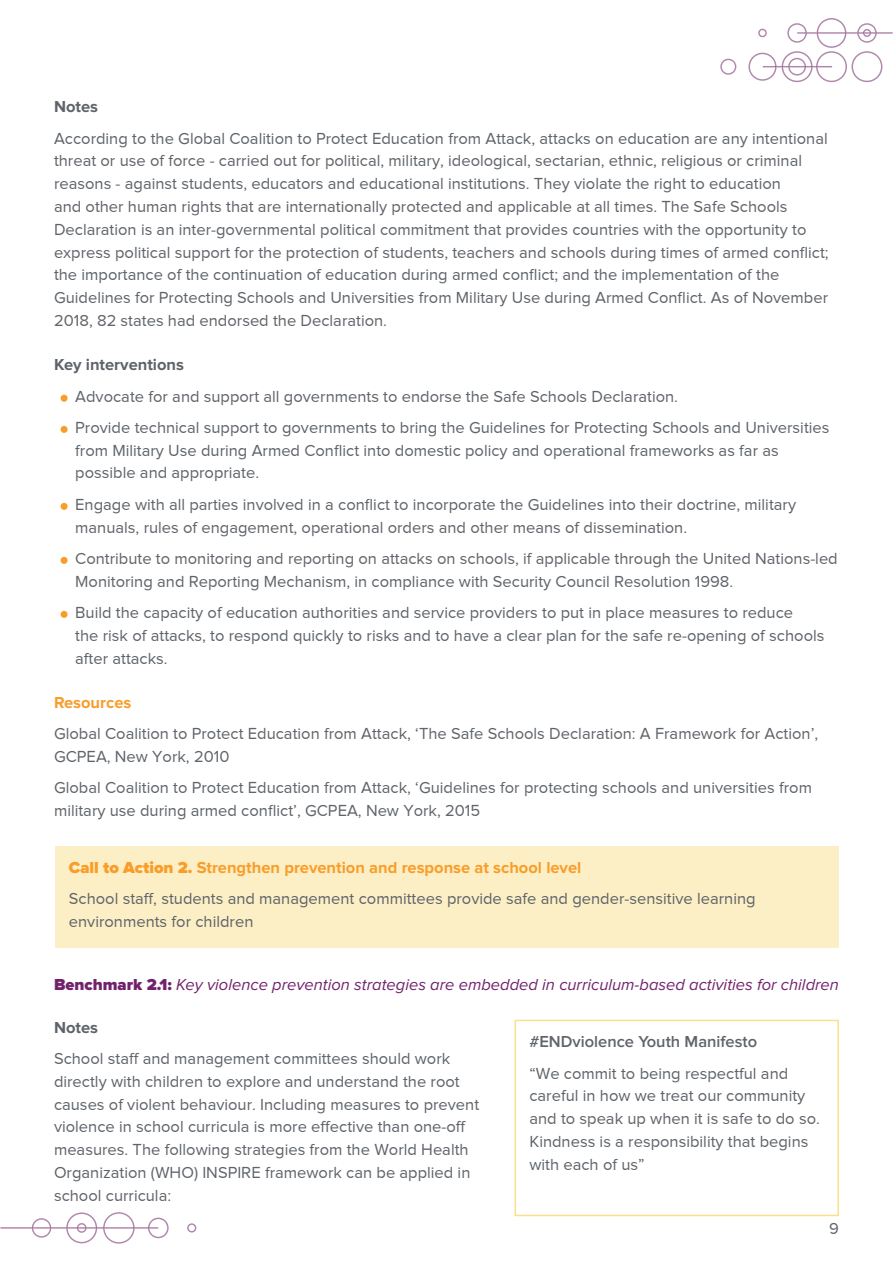
<style>
.page{position:relative;width:893px;height:1263px;background:#fff}
.page>*{position:absolute;margin:0;border:0;box-sizing:border-box;transform-origin:0 0}
.t1{font:16.5px/22.8px "Proxima Nova";color:#5f646a}
.t2{font:italic 16.5px "Proxima Nova";color:#72226d}
.t3{font:700 16.5px "Proxima Nova";color:#5f646a}
.t4{font:600 16.5px "Proxima Nova";color:#5f646a}
.t5{font:700 16.5px "Proxima Nova";color:#f99d2a}
.s1{font-weight:900;color:#f99d2a}
.s2{font-weight:700;color:#f99d2a}
.s3{font-weight:900;font-style:normal}
</style>
<div class="page">
<div style="left:55px;top:846px;width:783px;height:101px;background:#fdefc5"></div>
<svg style="left:187px;top:1223px;width:9px;height:9px"></svg>
<svg style="left:0;top:1212px;width:169px;height:32px"></svg>
<svg style="left:720px;top:59px;width:16px;height:16px"></svg>
<svg style="left:748px;top:18px;width:145px;height:64px"></svg>
<div style="left:61px;top:395px;width:7px;height:7px;background:#f99d2a;border-radius:50%"></div>
<div style="left:61px;top:426px;width:7px;height:7px;background:#f99d2a;border-radius:50%"></div>
<div style="left:61px;top:503px;width:7px;height:7px;background:#f99d2a;border-radius:50%"></div>
<div style="left:61px;top:557px;width:7px;height:7px;background:#f99d2a;border-radius:50%"></div>
<div style="left:61px;top:611px;width:7px;height:7px;background:#f99d2a;border-radius:50%"></div>
<div style="left:514px;top:1020px;width:325px;height:196px;border:2px solid #fbe08b"></div>
<p class="t3" style="left:54px;top:99px;width:46px">Notes</p>
<p class="t1" style="left:54px;top:126px;width:776px">According to the Global Coalition to Protect Education from Attack, attacks on education are any intentional threat or use of force - carried out for political, military, ideological, sectarian, ethnic, religious or criminal reasons - against students, educators and educational institutions. They violate the right to education<br>and other human rights that are internationally protected and applicable at all times. The Safe Schools Declaration is an inter-governmental political commitment that provides countries with the opportunity to express political support for the protection of students, teachers and schools during times of armed conflict; the importance of the continuation of education during armed conflict; and the implementation of the Guidelines for Protecting Schools and Universities from Military Use during Armed Conflict. As of November 2018, 82 states had endorsed the Declaration.</p>
<p class="t3" style="left:54px;top:357px;width:132px">Key interventions</p>
<p class="t1" style="left:75px;top:380px;width:756px;line-height:31.3px">Advocate for and support all governments to endorse the Safe Schools Declaration.<br>Provide technical support to governments to bring the Guidelines for Protecting Schools and Universities</p>
<p class="t1" style="left:75px;top:439px;width:705px">from Military Use during Armed Conflict into domestic policy and operational frameworks as far as possible and appropriate.</p>
<p class="t1" style="left:75px;top:493px;width:722px">Engage with all parties involved in a conflict to incorporate the Guidelines into their doctrine, military manuals, rules of engagement, operational orders and other means of dissemination.</p>
<p class="t1" style="left:75px;top:547px;width:764px">Contribute to monitoring and reporting on attacks on schools, if applicable through the United Nations-led<br>Monitoring and Reporting Mechanism, in compliance with Security Council Resolution 1998.</p>
<p class="t1" style="left:75px;top:601px;width:751px">Build the capacity of education authorities and service providers to put in place measures to reduce<br>the risk of attacks, to respond quickly to risks and to have a clear plan for the safe re-opening of schools after attacks.</p>
<p class="t5" style="left:54px;top:695px;width:79px">Resources</p>
<p class="t1" style="left:54px;top:722px;width:766px">Global Coalition to Protect Education from Attack, ‘The Safe Schools Declaration: A Framework for Action’,<br>GCPEA, New York, 2010</p>
<p class="t1" style="left:54px;top:776px;width:759px">Global Coalition to Protect Education from Attack, ‘Guidelines for protecting schools and universities from military use during armed conflict’, GCPEA, New York, 2015</p>
<p class="t1" style="left:69px;top:852px;width:688px;line-height:31.3px"><span class="s1">Call to Action 2.</span> <span class="s2">Strengthen prevention and response at school level<br></span>School staff, students and management committees provide safe and gender-sensitive learning</p>
<p class="t1" style="left:69px;top:910px;width:186px">environments for children</p>
<p class="t2" style="left:54px;top:977px;width:786px"><span class="s3">Benchmark 2.1:</span> Key violence prevention strategies are embedded in curriculum-based activities for children</p>
<p class="t3" style="left:54px;top:1020px;width:46px">Notes</p>
<p class="t1" style="left:54px;top:1047px;width:427px">School staff and management committees should work directly with children to explore and understand the root causes of violent behaviour. Including measures to prevent violence in school curricula is more effective than one-off measures. The following strategies from the World Health Organization (WHO) INSPIRE framework can be applied in school curricula:</p>
<p class="t4" style="left:529px;top:1032px;width:229px">#ENDviolence Youth Manifesto</p>
<p class="t1" style="left:529px;top:1061px;width:292px">“We commit to being respectful and careful in how we treat our community and to speak up when it is safe to do so.<br>Kindness is a responsibility that begins with each of us”</p>
<p class="t1" style="left:829px;top:1217px;width:11px">9</p>
</div>
